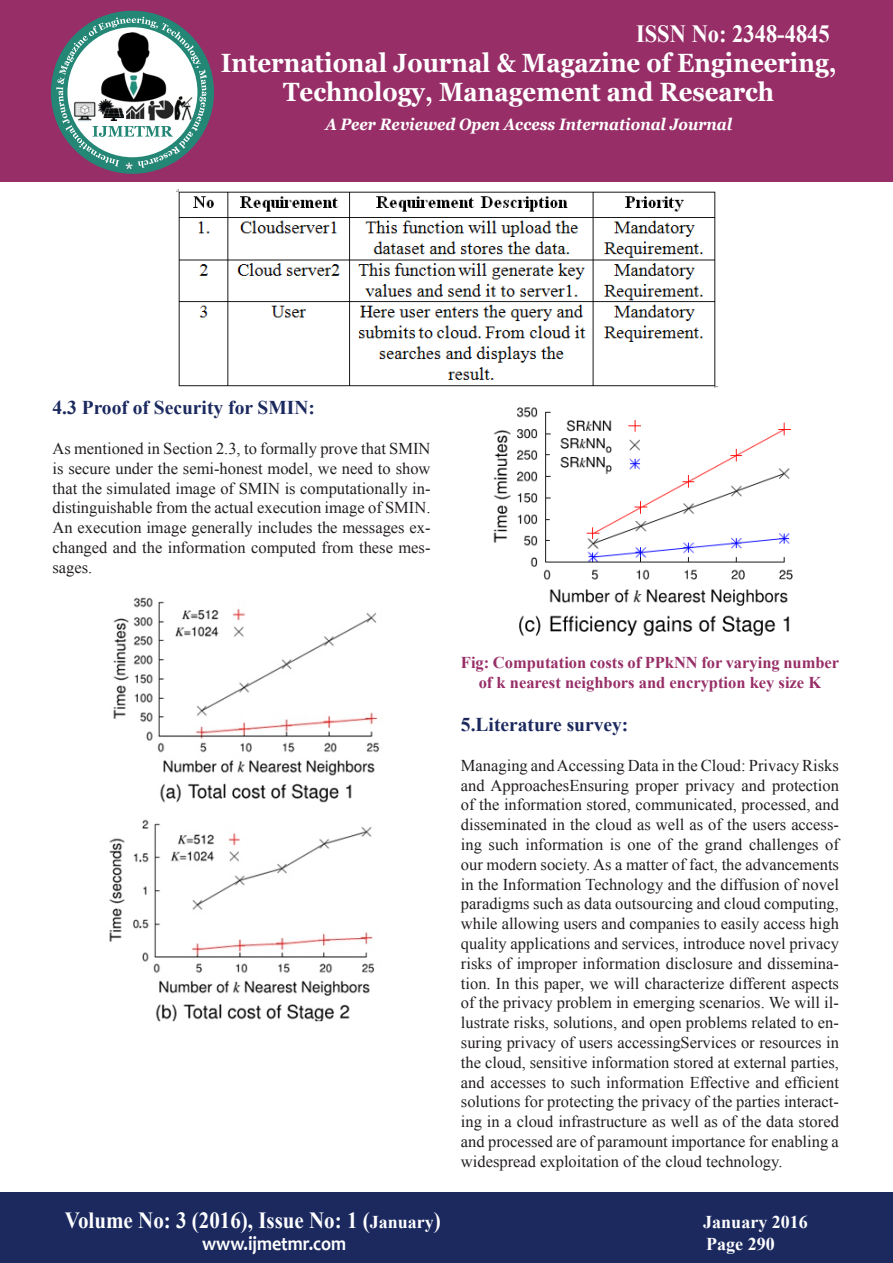
<style>
.page{position:relative;width:893px;height:1263px;background:#fff}
.page>*{position:absolute;margin:0;border:0;box-sizing:border-box;transform-origin:0 0}
.t1{font:700 26.4px/28.8px "Georgia";color:#fff;text-align:center;scale:.91 1}
.t2{font:700 24.75px "Times New Roman";color:#fff;scale:.91 1}
.t3{font:700 23.1px "Times New Roman";color:#fff;scale:.91 1}
.t4{font:700 19.8px "Candara";color:#fff;scale:.91 1}
.t5{font:700 19.5px "Times New Roman";color:#1b295f}
.t6{font:700 18px "Times New Roman";color:#fff}
.t7{font:16.5px/19.8px "Times New Roman";color:#231f20;text-align:justify}
.t8{font:700 16.5px/19.8px "Times New Roman";color:#972e67;text-align:center}
.t9{font:italic 700 16.5px "Georgia";color:#fff;scale:.91 1}
.s1{font-size:18px}
</style>
<div class="page">
<div style="left:0;top:0;width:893px;height:182px;background:#972e67"></div>
<div style="left:51px;top:11px;width:163px;height:163px;background:#248675;border-radius:50%"></div>
<svg style="left:56px;top:17px;width:151px;height:152px"></svg>
<img style="left:146px;top:99px;width:28px;height:23px">
<img style="left:174px;top:96px;width:21px;height:25px">
<img style="left:99px;top:31px;width:72px;height:74px">
<img style="left:72px;top:101px;width:25px;height:21px">
<img style="left:99px;top:99px;width:25px;height:21px">
<div style="left:0;top:1192px;width:893px;height:71px;background:#1b295f"></div>
<img style="left:176px;top:189px;width:541px;height:198px">
<img style="left:113px;top:597px;width:267px;height:206px">
<img style="left:109px;top:819px;width:266px;height:203px">
<img style="left:493px;top:407px;width:300px;height:229px">
<h2 class="t2" style="left:636px;top:16px;width:214px">ISSN No: 2348-4845</h2>
<h1 class="t1" style="left:221px;top:49px;width:678px">International Journal &amp; Magazine of Engineering,<br>Technology, Management and Research</h1>
<p class="t9" style="left:325px;top:113px;width:448px">A Peer Reviewed Open Access International Journal</p>
<p class="t5" style="left:52px;top:394px;width:264px">4.3 Proof of Security for SMIN:</p>
<p class="t7" style="left:52px;top:438px;width:379px">As mentioned in Section 2.3, to formally prove that SMIN is secure under the semi-honest model, we need to show that the simulated image of SMIN is computationally in&shy;distinguishable from the actual execution image of SMIN.<br>An execution image generally includes the messages ex&shy;changed and the information computed from these mes&shy;sages.</p>
<p class="t8" style="left:461px;top:652px;width:380px">Fig: Computation costs of PPkNN for varying number of k nearest neighbors and encryption key size K</p>
<p class="t5" style="left:461px;top:711px;width:169px">5.Literature survey:</p>
<p class="t7" style="left:461px;top:755px;width:380px">Managing and Accessing Data in the Cloud: Privacy Risks and ApproachesEnsuring proper privacy and protection of the information stored, communicated, processed, and disseminated in the cloud as well as of the users access&shy;ing such information is one of the grand challenges of our modern society. As a matter of fact, the advancements in the Information Technology and the diffusion of novel paradigms such as data outsourcing and cloud computing, while allowing users and companies to easily access high quality applications and services, introduce novel privacy risks of improper information disclosure and dissemina&shy;tion. In this paper, we will characterize different aspects of the privacy problem in emerging scenarios. We will il&shy;lustrate risks, solutions, and open problems related to en&shy;suring privacy of users accessingServices or resources in the cloud, sensitive information stored at external parties, and accesses to such information Effective and efficient solutions for protecting the privacy of the parties interact&shy;ing in a cloud infrastructure as well as of the data stored and processed are of paramount importance for enabling a widespread exploitation of the cloud technology.</p>
<h3 class="t3" style="left:65px;top:1204px;width:415px">Volume No: 3 (2016), Issue No: 1 (<span class="s1">January</span>)</h3>
<p class="t6" style="left:703px;top:1210px;width:106px">January 2016</p>
<p class="t4" style="left:202px;top:1231px;width:160px">www.ijmetmr.com</p>
<p class="t6" style="left:706px;top:1231px;width:70px">Page 290</p>
</div>
